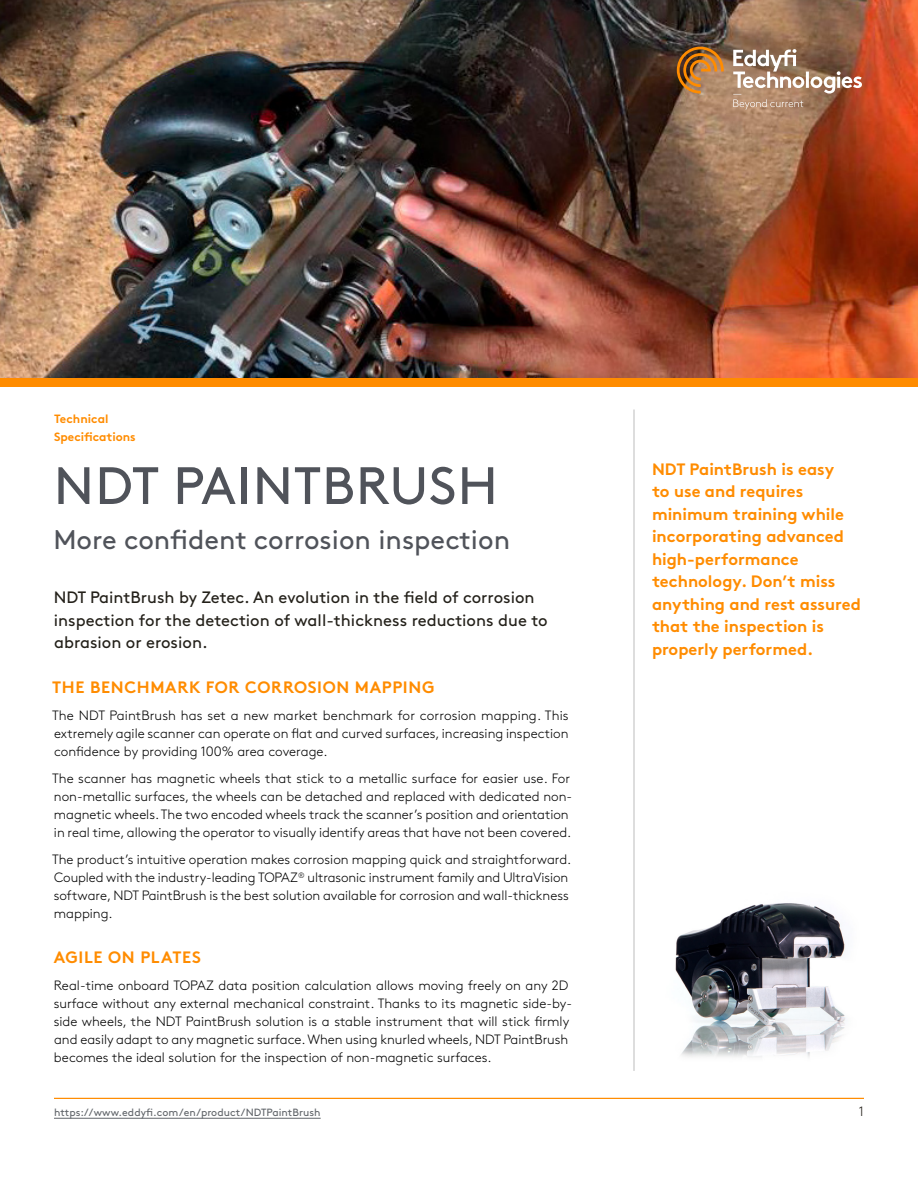
<style>
.page{position:relative;width:918px;height:1188px;background:#fff}
.page>*{position:absolute;margin:0;border:0;box-sizing:border-box;transform-origin:0 0}
.t1{font:52.5px "Brown Std";letter-spacing:.02em;color:#50535a}
.t2{font:27px "Brown Std";color:#50535a}
.t3{font:700 16.5px/22.5px "Brown Std";color:#ff8c00}
.t4{font:16.5px/22.5px "Brown Std";color:#232019}
.t5{font:700 16.5px "Brown Std";letter-spacing:.04em;color:#ff8c00}
.t6{font:300 13.5px/18px "Brown Std";color:#000}
.t7{font:300 13.5px "Brown Std";color:#232019}
.t8{font:700 12px/18px "Brown Std";color:#ff8c00}
.t9{font:10.5px "Brown Std";letter-spacing:.005em;color:#62666b}
</style>
<div class="page">
<hr style="left:54px;top:1118px;width:267px;height:1px;background:#62666b">
<hr style="left:54px;top:1098px;width:810px;height:1px;background:#ff8c00">
<img style="left:0;top:0;width:918px;height:378px">
<img style="left:675px;top:903px;width:171px;height:154px">
<div style="left:0;top:378px;width:918px;height:9px;background:#ff8c00"></div>
<svg style="left:677px;top:47px;width:47px;height:47px;background:#a77038"></svg>
<svg style="left:733px;top:49px;width:129px;height:61px;background:#aa8670"></svg>
<hr style="left:634px;top:410px;width:1px;height:661px;background:#bcbdbd">
<p class="t8" style="left:54px;top:410px;width:83px">Technical<br>Specifications</p>
<h1 class="t1" style="left:54px;top:455px;width:446px">NDT PAINTBRUSH</h1>
<h2 class="t2" style="left:53px;top:524px;width:458px">More confident corrosion inspection</h2>
<p class="t4" style="left:54px;top:586px;width:495px">NDT PaintBrush by Zetec. An evolution in the field of corrosion inspection for the detection of wall-thickness reductions due to abrasion or erosion.</p>
<p class="t5" style="left:52px;top:677px;width:384px">THE BENCHMARK FOR CORROSION MAPPING</p>
<p class="t6" style="left:52px;top:707px;width:518px;text-align:justify">The NDT PaintBrush has set a new market benchmark for corrosion mapping. This extremely agile scanner can operate on flat and curved surfaces, increasing inspection confidence by providing 100% area coverage.</p>
<p class="t6" style="left:52px;top:770px;width:522px">The scanner has magnetic wheels that stick to a metallic surface for easier use. For non-metallic surfaces, the wheels can be detached and replaced with dedicated non&shy;magnetic wheels. The two encoded wheels track the scanner’s position and orientation in real time, allowing the operator to visually identify areas that have not been covered.</p>
<p class="t6" style="left:52px;top:851px;width:521px">The product’s intuitive operation makes corrosion mapping quick and straightforward.<br>Coupled with the industry-leading TOPAZ<sup>®</sup> ultrasonic instrument family and UltraVision software, NDT PaintBrush is the best solution available for corrosion and wall-thickness mapping.</p>
<p class="t5" style="left:54px;top:947px;width:149px">AGILE ON PLATES</p>
<p class="t6" style="left:54px;top:977px;width:520px">Real-time onboard TOPAZ data position calculation allows moving freely on any 2D surface without any external mechanical constraint. Thanks to its magnetic side-by&shy;side wheels, the NDT PaintBrush solution is a stable instrument that will stick firmly and easily adapt to any magnetic surface. When using knurled wheels, NDT PaintBrush becomes the ideal solution for the inspection of non-magnetic surfaces.</p>
<p class="t3" style="left:652px;top:458px;width:210px">NDT PaintBrush is easy<br>to use and requires minimum training while incorporating advanced high-performance technology. Don’t miss anything and rest assured that the inspection is properly performed.</p>
<p class="t9" style="left:54px;top:1106px;width:268px">https://www.eddyfi.com/en/product/NDTPaintBrush</p>
<p class="t7" style="left:859px;top:1104px;width:7px">1</p>
</div>
